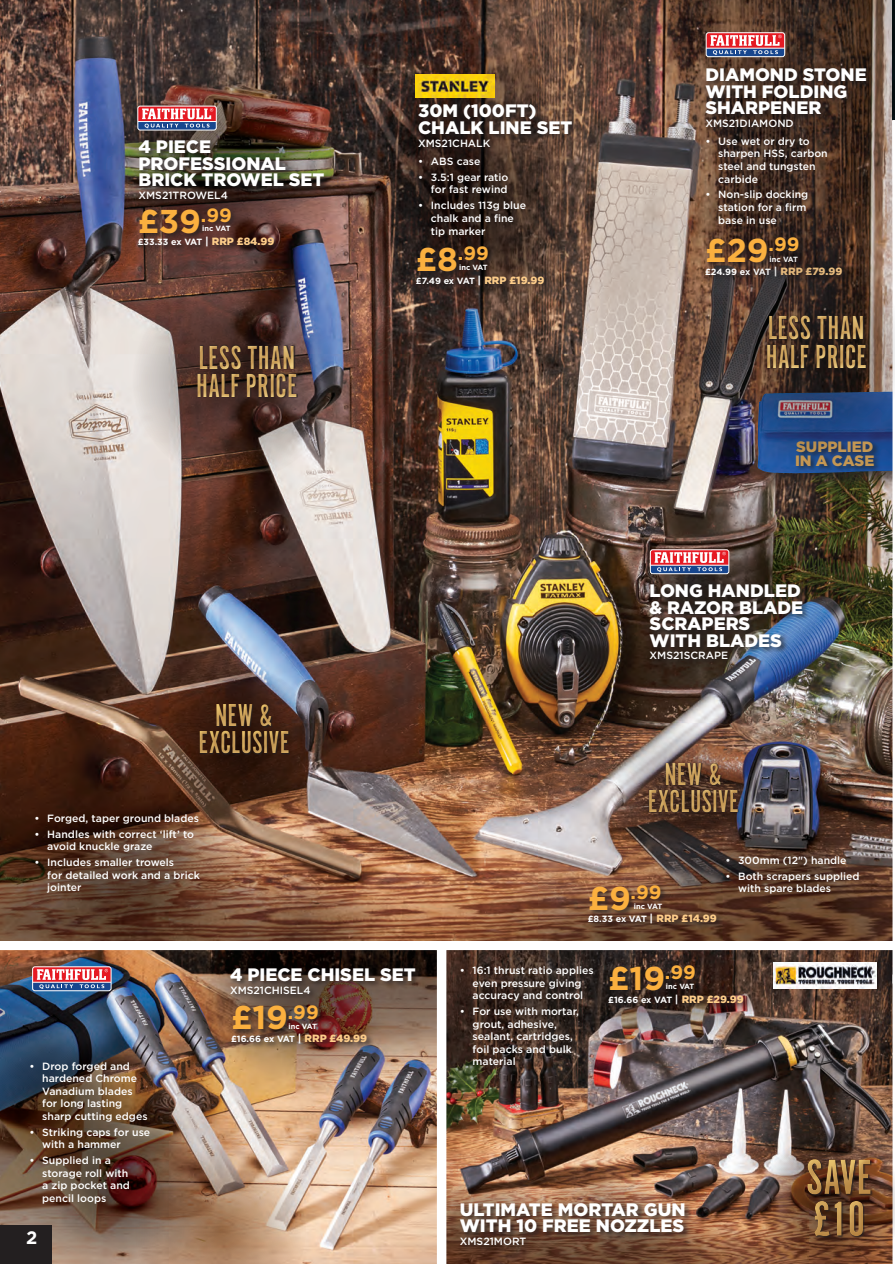
<style>
.page{position:relative;width:895px;height:1264px;background:#fff}
.page>*{position:absolute;margin:0;border:0;box-sizing:border-box;transform-origin:0 0}
.t1{font:51.15px/41.7px "Alternate Got No 1 D";color:#c49753}
.t2{font:34.65px "Alternate Got No 1 D";letter-spacing:.005em;color:#c49753}
.t3{font:33px/26.8px "Alternate Got No 1 D";letter-spacing:.005em;color:#c49753;text-align:center}
.t4{font:700 33px "Gotham";color:#fbb03f}
.t5{font:700 19.2px "Gotham";color:#fbb03f}
.t6{font:900 18px/16.5px "Gotham";color:#fff}
.t7{font:700 18px "Gotham";color:#fff}
.t8{font:900 15px/13.5px "Gotham";color:#c49753}
.t9{font:500 10.5px/12.6px "Gotham";color:#fff}
.t10{font:700 9px "Gotham";letter-spacing:-.03em;color:#fff}
.t11{font:700 7.5px "Gotham";letter-spacing:-.045em;color:#fff}
.s1{font-size:10.5px}
.s2{font-weight:900;font-size:10.5px;color:#fdcd8a}
.s3{font-size:33px}
</style>
<div class="page">
<img style="left:0;top:0;width:892px;height:941px">
<svg style="left:332px;top:47px;width:277px;height:277px;background:#4d392f"></svg>
<img style="left:0;top:950px;width:437px;height:314px">
<img style="left:446px;top:950px;width:204px;height:314px">
<div style="left:0;top:1225px;width:52px;height:39px;background:#231f20"></div>
<svg style="left:34px;top:968px;width:75px;height:21px"></svg>
<div style="left:32px;top:966px;width:79px;height:25px;border:1px solid #fff;border-radius:2px"></div>
<hr style="left:33px;top:982px;width:78px;height:1px;background:#fff">
<svg style="left:139px;top:108px;width:76px;height:20px"></svg>
<div style="left:137px;top:106px;width:80px;height:24px;border:1px solid #fff;border-radius:2px"></div>
<hr style="left:138px;top:121px;width:78px;height:1px;background:#fff">
<svg style="left:707px;top:34px;width:76px;height:21px"></svg>
<div style="left:705px;top:32px;width:80px;height:25px;border:1px solid #fff;border-radius:2px"></div>
<hr style="left:706px;top:48px;width:78px;height:1px;background:#fff">
<div style="left:704px;top:66px;width:169px;height:68px;background:#231f20;opacity:.75"></div>
<div style="left:417px;top:102px;width:162px;height:52px;background:#231f20;opacity:.75"></div>
<div style="left:137px;top:139px;width:194px;height:67px;background:#231f20;opacity:.75"></div>
<hr style="left:892px;top:0;width:3px;height:119px;background:#231f20">
<div style="left:459px;top:1200px;width:232px;height:52px;background:#231f20;opacity:.75"></div>
<div style="left:228px;top:966px;width:194px;height:35px;background:#231f20;opacity:.75"></div>
<div style="left:415px;top:245px;width:136px;height:47px;background:#231f20;opacity:.75"></div>
<div style="left:137px;top:207px;width:144px;height:47px;background:#231f20;opacity:.75"></div>
<div style="left:587px;top:883px;width:137px;height:47px;background:#231f20;opacity:.75"></div>
<div style="left:607px;top:964px;width:144px;height:47px;background:#231f20;opacity:.75"></div>
<div style="left:230px;top:1003px;width:144px;height:47px;background:#231f20;opacity:.75"></div>
<svg style="left:610px;top:724px;width:155px;height:155px;background:#8b7469"></svg>
<div style="left:643px;top:760px;width:102px;height:59px;background:#c49753;opacity:.42"></div>
<svg style="left:161px;top:665px;width:155px;height:155px;background:#54392e"></svg>
<svg style="left:193px;top:697px;width:101px;height:60px"></svg>
<div style="left:194px;top:701px;width:102px;height:59px;background:#c49753;opacity:.42"></div>
<img style="left:416px;top:74px;width:78px;height:23px">
<svg style="left:134px;top:1144px;width:172px;height:120px;background:#a8866e"></svg>
<svg style="left:132px;top:278px;width:203px;height:204px;background:#725e5b"></svg>
<svg style="left:191px;top:338px;width:112px;height:63px"></svg>
<svg style="left:192px;top:341px;width:112px;height:63px;background:#493329"></svg>
<img style="left:650px;top:119px;width:245px;height:1145px">
<h3 class="t6" style="left:138px;top:139px;width:187px">4 PIECE<br>PROFESSIONAL<br>BRICK TROWEL SET</h3>
<p class="t9" style="left:138px;top:189px;width:91px">XMS21TROWEL4</p>
<h3 class="t4" style="left:138px;top:199px;width:96px">£39<sup>.99</sup></h3>
<p class="t10" style="left:138px;top:236px;width:138px">£33.33 ex VAT <span class="s1">|</span> <span class="s2">RRP £84.99</span></p>
<p class="t11" style="left:202px;top:224px;width:30px">inc VAT</p>
<h3 class="t6" style="left:418px;top:103px;width:156px">30M (100FT)<br>CHALK LINE SET</h3>
<p class="t9" style="left:418px;top:136px;width:74px">XMS21CHALK</p>
<p class="t9" style="left:418px;top:155px;width:64px">• ABS case</p>
<p class="t9" style="left:418px;top:171px;width:92px;text-align:right">• 3.5:1 gear ratio for fast rewind</p>
<p class="t9" style="left:431px;top:199px;width:97px;text-indent:-13px">• Includes 113g blue chalk and a fine tip marker</p>
<h3 class="t5" style="left:416px;top:241px;width:75px"><span class="s3">£8</span>.99</h3>
<p class="t10" style="left:416px;top:275px;width:130px">£7.49 ex VAT <span class="s1">|</span> <span class="s2">RRP £19.99</span></p>
<p class="t11" style="left:459px;top:262px;width:30px">inc VAT</p>
<h3 class="t6" style="left:705px;top:67px;width:163px">DIAMOND STONE<br>WITH FOLDING<br>SHARPENER</h3>
<p class="t9" style="left:705px;top:117px;width:90px">XMS21DIAMOND</p>
<p class="t9" style="left:718px;top:135px;width:111px;text-indent:-13px">• Use wet or dry to sharpen HSS, carbon steel and tungsten carbide</p>
<p class="t9" style="left:718px;top:188px;width:92px;text-indent:-13px">• Non-slip docking station for a firm base in use</p>
<h3 class="t4" style="left:705px;top:228px;width:96px">£29<sup>.99</sup></h3>
<p class="t10" style="left:705px;top:265px;width:139px">£24.99 ex VAT <span class="s1">|</span> <span class="s2">RRP £79.99</span></p>
<p class="t11" style="left:769px;top:254px;width:30px">inc VAT</p>
<h2 class="t2" style="left:768px;top:310px;width:98px">LESS THAN</h2>
<h2 class="t2" style="left:198px;top:339px;width:98px">LESS THAN</h2>
<h2 class="t2" style="left:765px;top:338px;width:103px">HALF PRICE</h2>
<h2 class="t2" style="left:196px;top:367px;width:103px">HALF PRICE</h2>
<h3 class="t8" style="left:795px;top:440px;width:81px">SUPPLIED<br>IN A CASE</h3>
<h3 class="t3" style="left:198px;top:703px;width:92px">NEW &amp;<br>EXCLUSIVE</h3>
<h3 class="t6" style="left:649px;top:582px;width:155px">LONG HANDLED &amp; RAZOR BLADE<br>SCRAPERS<br>WITH BLADES</h3>
<p class="t9" style="left:649px;top:649px;width:80px">XMS21SCRAPE</p>
<h3 class="t3" style="left:647px;top:761px;width:92px">NEW &amp;<br>EXCLUSIVE</h3>
<p class="t9" style="left:35px;top:812px;width:166px">• Forged, taper ground blades</p>
<p class="t9" style="left:47px;top:827px;width:148px;text-indent:-13px">• Handles with correct ‘lift’ to avoid knuckle graze</p>
<p class="t9" style="left:47px;top:856px;width:154px;text-indent:-13px">• Includes smaller trowels<br>for detailed work and a brick jointer</p>
<p class="t9" style="left:725px;top:854px;width:123px">• 300mm (12") handle</p>
<p class="t9" style="left:738px;top:869px;width:123px;text-indent:-13px">• Both scrapers supplied with spare blades</p>
<h3 class="t5" style="left:588px;top:879px;width:75px"><span class="s3">£9</span>.99</h3>
<p class="t10" style="left:588px;top:913px;width:130px">£8.33 ex VAT <span class="s1">|</span> <span class="s2">RRP £14.99</span></p>
<p class="t11" style="left:634px;top:901px;width:30px">inc VAT</p>
<p class="t9" style="left:42px;top:1059px;width:107px;text-indent:-13px">• Drop forged and hardened Chrome<br>Vanadium blades for long lasting sharp cutting edges</p>
<p class="t9" style="left:42px;top:1125px;width:110px;text-indent:-13px">• Striking caps for use with a hammer</p>
<p class="t9" style="left:42px;top:1154px;width:89px;text-indent:-13px">• Supplied in a storage roll with a zip pocket and pencil loops</p>
<h3 class="t7" style="left:26px;top:1226px;width:13px">2</h3>
<h3 class="t6" style="left:230px;top:966px;width:187px">4 PIECE CHISEL SET</h3>
<p class="t9" style="left:230px;top:984px;width:82px">XMS21CHISEL4</p>
<h3 class="t4" style="left:231px;top:996px;width:89px">£19<sup>.99</sup></h3>
<p class="t10" style="left:231px;top:1033px;width:137px">£16.66 ex VAT <span class="s1">|</span> <span class="s2">RRP £49.99</span></p>
<p class="t11" style="left:288px;top:1021px;width:30px">inc VAT</p>
<p class="t9" style="left:460px;top:964px;width:135px;text-align:center">• 16:1 thrust ratio applies even pressure giving accuracy and control</p>
<p class="t9" style="left:472px;top:1005px;width:108px;text-indent:-13px">• For use with mortar, grout, adhesive, sealant, cartridges, foil packs and bulk material</p>
<h3 class="t4" style="left:608px;top:956px;width:89px">£19<sup>.99</sup></h3>
<p class="t10" style="left:608px;top:993px;width:137px">£16.66 ex VAT <span class="s1">|</span> <span class="s2">RRP £29.99</span></p>
<p class="t11" style="left:666px;top:981px;width:30px">inc VAT</p>
<h3 class="t6" style="left:460px;top:1201px;width:227px">ULTIMATE MORTAR GUN<br>WITH 10 FREE NOZZLES</h3>
<p class="t9" style="left:460px;top:1234px;width:68px">XMS21MORT</p>
<h1 class="t1" style="left:806px;top:1157px;width:67px">SAVE £10</h1>
</div>
